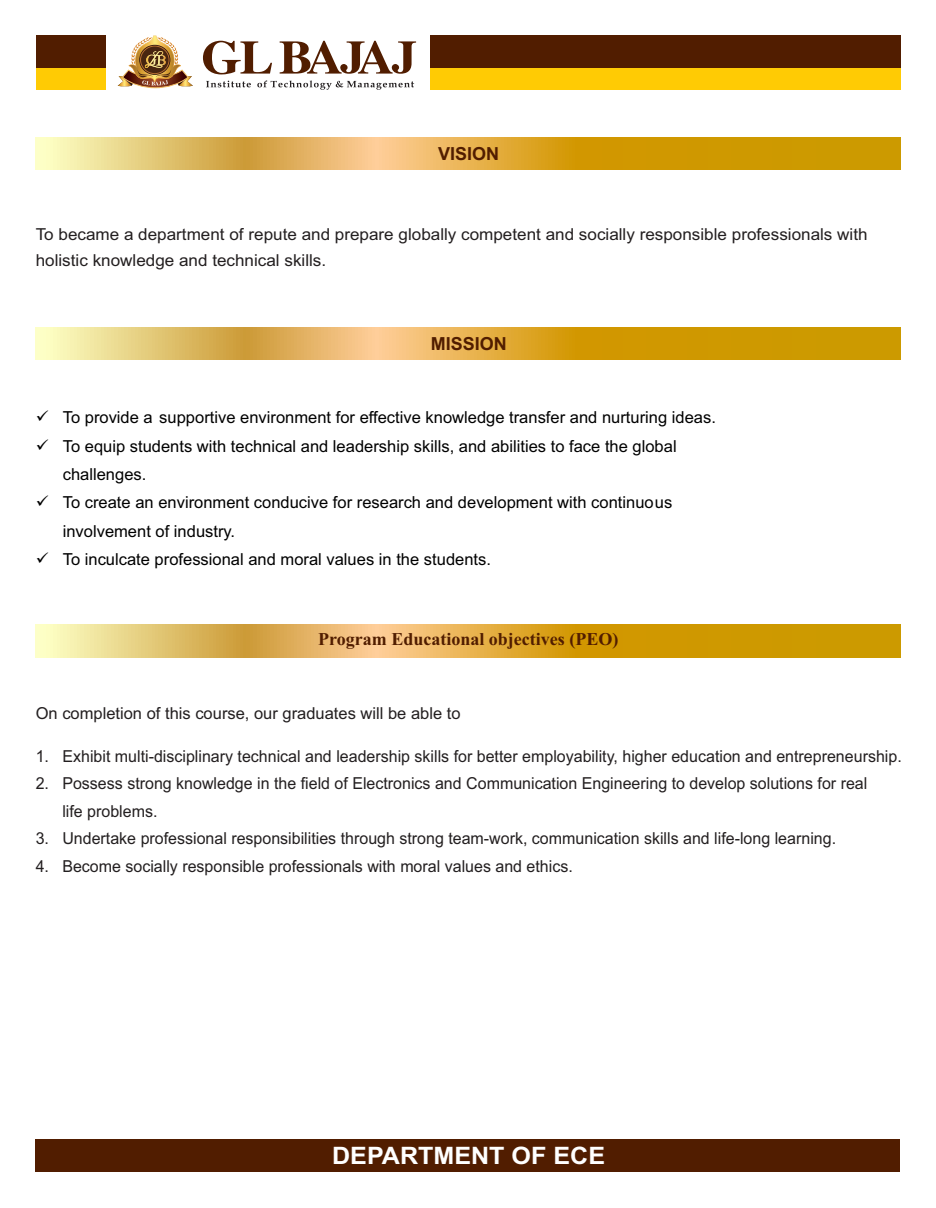
<style>
.page{position:relative;width:936px;height:1208px;background:#fff}
.page>*{position:absolute;margin:0;border:0;box-sizing:border-box;transform-origin:0 0}
.t1{font:700 24px "Arial";color:#fff;scale:1.05 1}
.t2{font:700 18px "Times New Roman";color:#511d00}
.t3{font:700 18px "Arial";color:#511d00}
.t4{font:16.5px/25.8px "Arial";color:#231f20}
.t5{font:16.5px/28.3px "Arial";color:#000}
</style>
<div class="page">
<svg style="left:203px;top:41px;width:69px;height:33px"></svg>
<svg style="left:279px;top:41px;width:137px;height:33px"></svg>
<svg style="left:206px;top:80px;width:208px;height:10px"></svg>
<img style="left:118px;top:36px;width:75px;height:53px">
<div style="left:140px;top:46px;width:29px;height:28px;border:1px solid #b87032;border-radius:50%"></div>
<div style="left:36px;top:36px;width:69px;height:54px;background:#ffcb04"></div>
<div style="left:36px;top:36px;width:69px;height:32px;background:#511d00"></div>
<div style="left:430px;top:36px;width:470px;height:54px;background:#ffcb04"></div>
<div style="left:430px;top:36px;width:470px;height:32px;background:#511d00"></div>
<div style="left:36px;top:1138px;width:864px;height:33px;background:#511d00"></div>
<svg style="left:36px;top:137px;width:864px;height:33px;background:#ddb040"></svg>
<svg style="left:36px;top:625px;width:864px;height:32px;background:#ddb041"></svg>
<svg style="left:36px;top:327px;width:864px;height:33px;background:#ddb040"></svg>
<p class="t3" style="left:438px;top:147px;width:63px">VISION</p>
<p class="t4" style="left:36px;top:223px;width:833px">To became a department of repute and prepare globally competent and socially responsible professionals with holistic knowledge and technical skills.</p>
<p class="t3" style="left:430px;top:337px;width:78px">MISSION</p>
<p class="t5" style="left:36px;top:405px;width:681px">✓ To provide a supportive environment for effective knowledge transfer and nurturing ideas.</p>
<p class="t5" style="left:63px;top:433px;width:615px;text-indent:-27px">✓ To equip students with technical and leadership skills, and abilities to face the global challenges.</p>
<p class="t5" style="left:63px;top:490px;width:611px;text-indent:-27px">✓ To create an environment conducive for research and development with continuous involvement of industry.</p>
<p class="t5" style="left:36px;top:547px;width:457px">✓ To inculcate professional and moral values in the students.</p>
<p class="t2" style="left:318px;top:633px;width:302px">Program Educational objectives (PEO)</p>
<p class="t4" style="left:36px;top:702px;width:426px">On completion of this course, our graduates will be able to</p>
<p class="t4" style="left:36px;top:744px;width:867px">1. Exhibit multi-disciplinary technical and leadership skills for better employability, higher education and entrepreneurship.</p>
<p class="t4" style="left:62px;top:771px;width:806px;line-height:27.6px;text-indent:-27px">2. Possess strong knowledge in the field of Electronics and Communication Engineering to develop solutions for real life problems.</p>
<p class="t4" style="left:36px;top:827px;width:801px">3. Undertake professional responsibilities through strong team-work, communication skills and life-long learning.</p>
<p class="t4" style="left:36px;top:855px;width:538px">4. Become socially responsible professionals with moral values and ethics.</p>
<h1 class="t1" style="left:332px;top:1146px;width:261px">DEPARTMENT OF ECE</h1>
</div>
